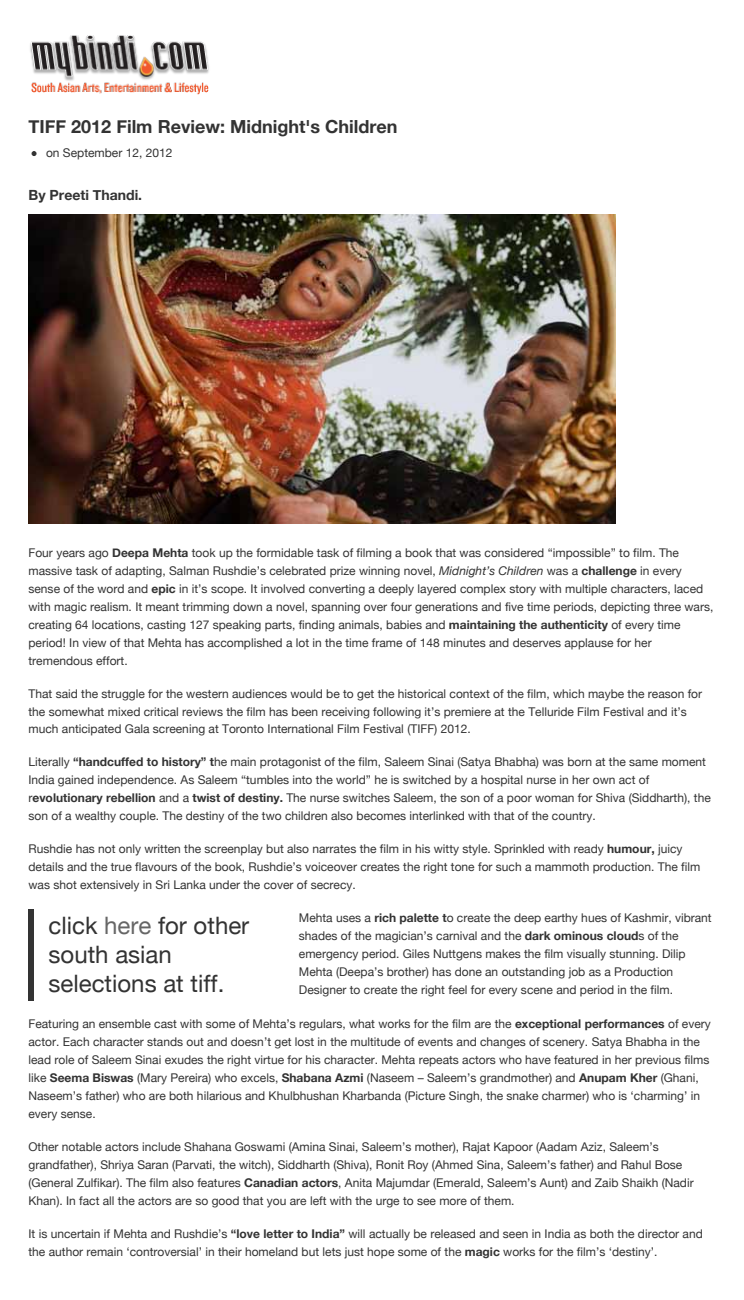
<style>
.page{position:relative;width:744px;height:1300px;background:#fff}
.page>*{position:absolute;margin:0;border:0;box-sizing:border-box;transform-origin:0 0}
.t1{font:24px/29px "Helvetica Neue";color:#333}
.t2{font:700 18px "Helvetica Neue";color:#333}
.t3{font:700 14px "Helvetica Neue";color:#333}
.t4{font:12px/18px "Helvetica Neue";color:#333}
.s1{font-weight:700}
.s2{font-style:italic}
.s3{color:#666}
</style>
<div class="page">
<svg style="left:32px;top:151px;width:5px;height:5px"></svg>
<img style="left:29px;top:214px;width:586px;height:310px">
<img style="left:30px;top:35px;width:179px;height:60px">
<div style="left:29px;top:909px;width:5px;height:91px;background:#333"></div>
<h2 class="t2" style="left:29px;top:110px;width:370px">TIFF 2012 Film Review: Midnight's Children</h2>
<p class="t4" style="left:46px;top:142px;width:128px">on September 12, 2012</p>
<p class="t3" style="left:29px;top:183px;width:115px">By Preeti Thandi.</p>
<p class="t4" style="left:29px;top:543px;width:686px">Four years ago <span class="s1">Deepa Mehta</span> took up the formidable task of filming a book that was considered “impossible” to film. The massive task of adapting, Salman Rushdie’s celebrated prize winning novel, <span class="s2">Midnight’s Children</span> was a <span class="s1">challenge</span> in every sense of the word and <span class="s1">epic</span> in it’s scope. It involved converting a deeply layered complex story with multiple characters, laced with magic realism. It meant trimming down a novel, spanning over four generations and five time periods, depicting three wars, creating 64 locations, casting 127 speaking parts, finding animals, babies and <span class="s1">maintaining the authenticity</span> of every time period! In view of that Mehta has accomplished a lot in the time frame of 148 minutes and deserves applause for her tremendous effort.</p>
<p class="t4" style="left:29px;top:684px;width:675px">That said the struggle for the western audiences would be to get the historical context of the film, which maybe the reason for the somewhat mixed critical reviews the film has been receiving following it’s premiere at the Telluride Film Festival and it’s</p>
<p class="t4" style="left:29px;top:719px;width:444px">much anticipated Gala screening at Toronto International Film Festival (TIFF) 2012.</p>
<p class="t4" style="left:29px;top:752px;width:684px">Literally <span class="s1">“handcuffed to history” t</span>he main protagonist of the film, Saleem Sinai (Satya Bhabha) was born at the same moment India gained independence. As Saleem “tumbles into the world” he is switched by a hospital nurse in her own act of r<span class="s1">evolutionary rebellion</span> and a <span class="s1">twist of destiny.</span> The nurse switches Saleem, the son of a poor woman for Shiva (Siddharth), the son of a wealthy couple. The destiny of the two children also becomes interlinked with that of the country.</p>
<p class="t4" style="left:29px;top:839px;width:673px">Rushdie has not only written the screenplay but also narrates the film in his witty style. Sprinkled with ready <span class="s1">humour,</span> juicy details and the true flavours of the book, Rushdie’s voiceover creates the right tone for such a mammoth production. The film was shot extensively in Sri Lanka under the cover of secrecy.</p>
<p class="t4" style="left:299px;top:908px;width:414px">Mehta uses a <span class="s1">rich palette t</span>o create the deep earthy hues of Kashmir, vibrant shades of the magician’s carnival and the <span class="s1">dark ominous cloud</span>s of the emergency period. Giles Nuttgens makes the film visually stunning. Dilip Mehta (Deepa’s brother) has done an outstanding job as a Production Designer to create the right feel for every scene and period in the film.</p>
<p class="t4" style="left:29px;top:1013px;width:684px">Featuring an ensemble cast with some of Mehta’s regulars, what works for the film are the <span class="s1">exceptional performances</span> of every actor. Each character stands out and doesn’t get lost in the multitude of events and changes of scenery. Satya Bhabha in the lead role of Saleem Sinai exudes the right virtue for his character. Mehta repeats actors who have featured in her previous films like <span class="s1">Seema Biswas</span> (Mary Pereira) who excels, <span class="s1">Shabana Azmi</span> (Naseem – Saleem’s grandmother) and <span class="s1">Anupam Kher</span> (Ghani, Naseem’s father) who are both hilarious and Khulbhushan Kharbanda (Picture Singh, the snake charmer) who is ‘charming’ in every sense.</p>
<p class="t4" style="left:29px;top:1137px;width:667px">Other notable actors include Shahana Goswami (Amina Sinai, Saleem’s mother), Rajat Kapoor (Aadam Aziz, Saleem’s grandfather), Shriya Saran (Parvati, the witch), Siddharth (Shiva), Ronit Roy (Ahmed Sina, Saleem’s father) and Rahul Bose (General Zulfikar). The film also features <span class="s1">Canadian actors</span>, Anita Majumdar (Emerald, Saleem’s Aunt) and Zaib Shaikh (Nadir Khan). In fact all the actors are so good that you are left with the urge to see more of them.</p>
<p class="t4" style="left:29px;top:1224px;width:676px">It is uncertain if Mehta and Rushdie’s <span class="s1">“love letter to India”</span> will actually be released and seen in India as both the director and the author remain ‘controversial’ in their homeland but lets just hope some of the <span class="s1">magic</span> works for the film’s ‘destiny’.</p>
<h1 class="t1" style="left:49px;top:910px;width:202px">click <span class="s3">here</span> for other south asian selections at tiff.</h1>
</div>
